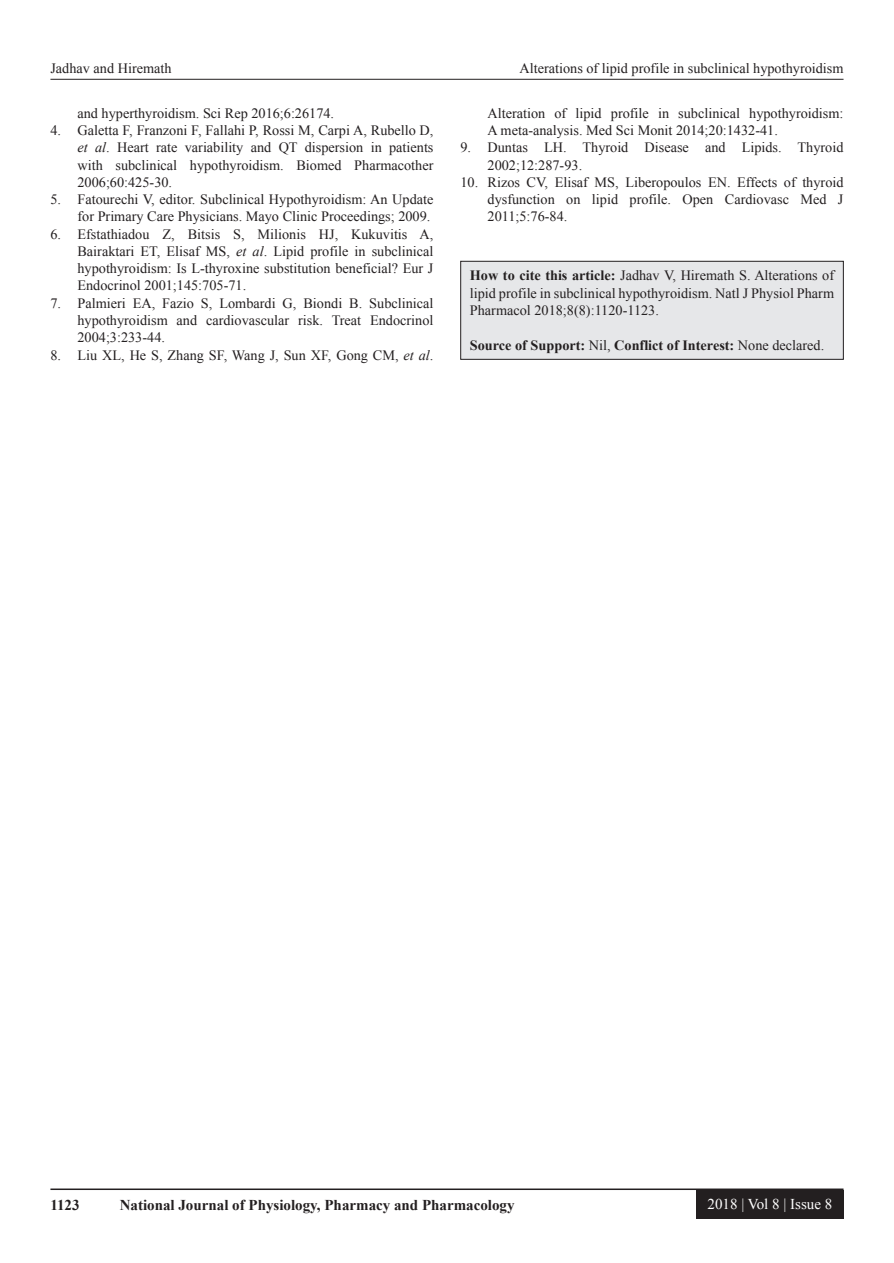
<style>
.page{position:relative;width:894px;height:1263px;background:#fff}
.page>*{position:absolute;margin:0;border:0;box-sizing:border-box;transform-origin:0 0}
.t1{font:700 15px "Times New Roman";color:#231f20}
.t2{font:15px "Times New Roman";color:#fff}
.REF{font:14.25px/17.2px "Times New Roman";color:#231f20;text-align:justify}
.HTC{font:14.25px/17.2px "Times New Roman";color:#231f20;text-align:justify}
.HTC-2{font:700 14.25px "Times New Roman";color:#231f20}
.s1{font-style:italic}
.s2{font-weight:700}
.s3{font-weight:400}
</style>
<div class="page">
<hr style="left:50px;top:79px;width:793px;height:1px;background:#231f20">
<hr style="left:50px;top:1188px;width:793px;height:2px;background:#231f20">
<div style="left:696px;top:1190px;width:147px;height:28px;background:#231f20"></div>
<div style="left:460px;top:261px;width:383px;height:98px;background:#e6e7e9"></div>
<div style="left:460px;top:261px;width:383px;height:98px;border:1px solid #231f20"></div>
<p class="REF" style="left:50px;top:59px;width:123px">Jadhav and Hiremath</p>
<p class="REF" style="left:519px;top:59px;width:325px">Alterations of lipid profile in subclinical hypothyroidism</p>
<p class="REF" style="left:77px;top:104px;width:258px">and hyperthyroidism. Sci Rep 2016;6:26174.</p>
<p class="REF" style="left:77px;top:121px;width:357px;text-indent:-27px">4. Galetta F, Franzoni F, Fallahi P, Rossi M, Carpi A, Rubello D, <span class="s1">et al</span>. Heart rate variability and QT dispersion in patients with subclinical hypothyroidism. Biomed Pharmacother 2006;60:425-30.</p>
<p class="REF" style="left:50px;top:190px;width:384px;text-align:right">5. Fatourechi V, editor. Subclinical Hypothyroidism: An Update for Primary Care Physicians. Mayo Clinic Proceedings; 2009.</p>
<p class="REF" style="left:77px;top:225px;width:357px;text-indent:-27px">6. Efstathiadou Z, Bitsis S, Milionis HJ, Kukuvitis A, Bairaktari ET, Elisaf MS, <span class="s1">et al</span>. Lipid profile in subclinical hypothyroidism: Is L-thyroxine substitution beneficial? Eur J Endocrinol 2001;145:705-71.</p>
<p class="REF" style="left:77px;top:294px;width:357px;text-indent:-27px">7. Palmieri EA, Fazio S, Lombardi G, Biondi B. Subclinical hypothyroidism and cardiovascular risk. Treat Endocrinol 2004;3:233-44.</p>
<p class="REF" style="left:50px;top:346px;width:384px">8. Liu XL, He S, Zhang SF, Wang J, Sun XF, Gong CM, <span class="s1">et al</span>.</p>
<p class="REF" style="left:487px;top:104px;width:357px">Alteration of lipid profile in subclinical hypothyroidism:<br>A meta-analysis. Med Sci Monit 2014;20:1432-41.</p>
<p class="REF" style="left:487px;top:139px;width:357px;text-indent:-27px">9. Duntas LH. Thyroid Disease and Lipids. Thyroid<br>2002;12:287-93.</p>
<p class="REF" style="left:487px;top:173px;width:357px;text-indent:-27px">10. Rizos CV, Elisaf MS, Liberopoulos EN. Effects of thyroid dysfunction on lipid profile. Open Cardiovasc Med J 2011;5:76-84.</p>
<p class="HTC" style="left:469px;top:266px;width:365px"><span class="s2">How to cite this article:</span> Jadhav V, Hiremath S. Alterations of lipid profile in subclinical hypothyroidism. Natl J Physiol Pharm Pharmacol 2018;8(8):1120-1123.</p>
<p class="HTC-2" style="left:469px;top:335px;width:356px">Source of Support: <span class="s3">Nil,</span> Conflict of Interest: <span class="s3">None declared.</span></p>
<p class="t1" style="left:50px;top:1194px;width:31px">1123</p>
<p class="t1" style="left:120px;top:1194px;width:396px">National Journal of Physiology, Pharmacy and Pharmacology</p>
<p class="t2" style="left:707px;top:1193px;width:126px">2018 | Vol 8 | Issue 8</p>
</div>
